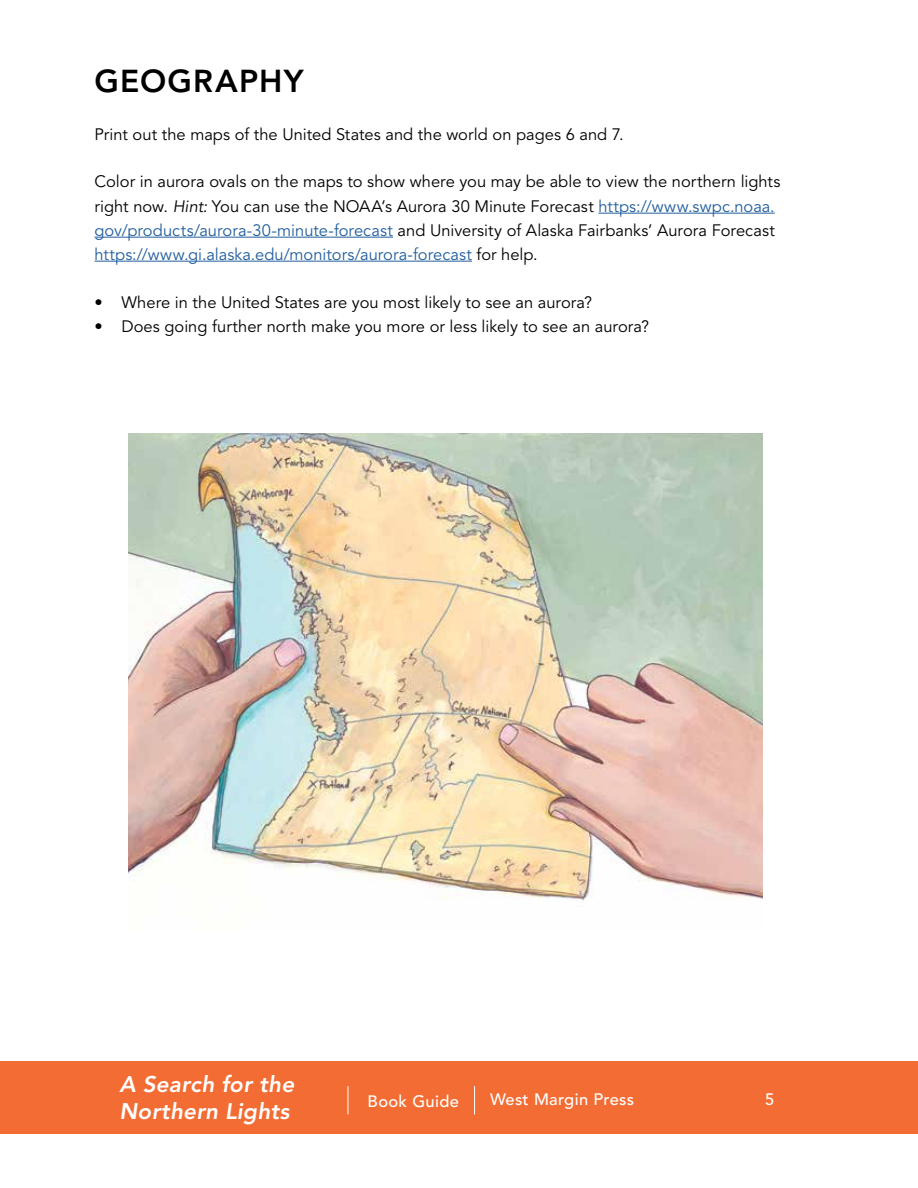
<style>
.page{position:relative;width:918px;height:1188px;background:#fff}
.page>*{position:absolute;margin:0;border:0;box-sizing:border-box;transform-origin:0 0}
.t1{font:800 31.5px "Avenir";letter-spacing:.035em;color:#000}
.t2{font:italic 800 22.5px/27px "Avenir";letter-spacing:.015em;color:#fff}
.t3{font:16.5px/24px "Avenir";color:#000}
.t4{font:500 16.5px "Avenir";letter-spacing:.02em;color:#fff}
.s1{font-style:italic}
.s2{color:#215e9e}
</style>
<div class="page">
<div style="left:0;top:1062px;width:918px;height:72px;background:#f36c33"></div>
<svg style="left:348px;top:1086px;width:1px;height:28px"></svg>
<svg style="left:474px;top:1086px;width:1px;height:28px"></svg>
<hr style="left:598px;top:213px;width:177px;height:1px;background:#215e9e">
<hr style="left:94px;top:237px;width:299px;height:1px;background:#215e9e">
<hr style="left:94px;top:261px;width:378px;height:1px;background:#215e9e">
<img style="left:129px;top:434px;width:633px;height:472px">
<h1 class="t1" style="left:94px;top:62px;width:211px">GEOGRAPHY</h1>
<p class="t3" style="left:94px;top:122px;width:531px">Print out the maps of the United States and the world on pages 6 and 7.</p>
<p class="t3" style="left:94px;top:170px;width:688px">Color in aurora ovals on the maps to show where you may be able to view the northern lights right now. <span class="s1">Hint:</span> You can use the NOAA’s Aurora 30 Minute Forecast <span class="s2">https://www.swpc.noaa. gov/products/aurora-30-minute-forecast</span> and University of Alaska Fairbanks’ Aurora Forecast <span class="s2">https://www.gi.alaska.edu/monitors/aurora-forecast</span> for help.</p>
<p class="t3" style="left:94px;top:290px;width:499px">• Where in the United States are you most likely to see an aurora?</p>
<p class="t3" style="left:94px;top:314px;width:556px">• Does going further north make you more or less likely to see an aurora?</p>
<h2 class="t2" style="left:119px;top:1071px;width:176px">A Search for the<br>Northern Lights</h2>
<p class="t4" style="left:368px;top:1092px;width:93px">Book Guide</p>
<p class="t4" style="left:490px;top:1090px;width:146px">West Margin Press</p>
<p class="t4" style="left:765px;top:1090px;width:11px">5</p>
</div>
